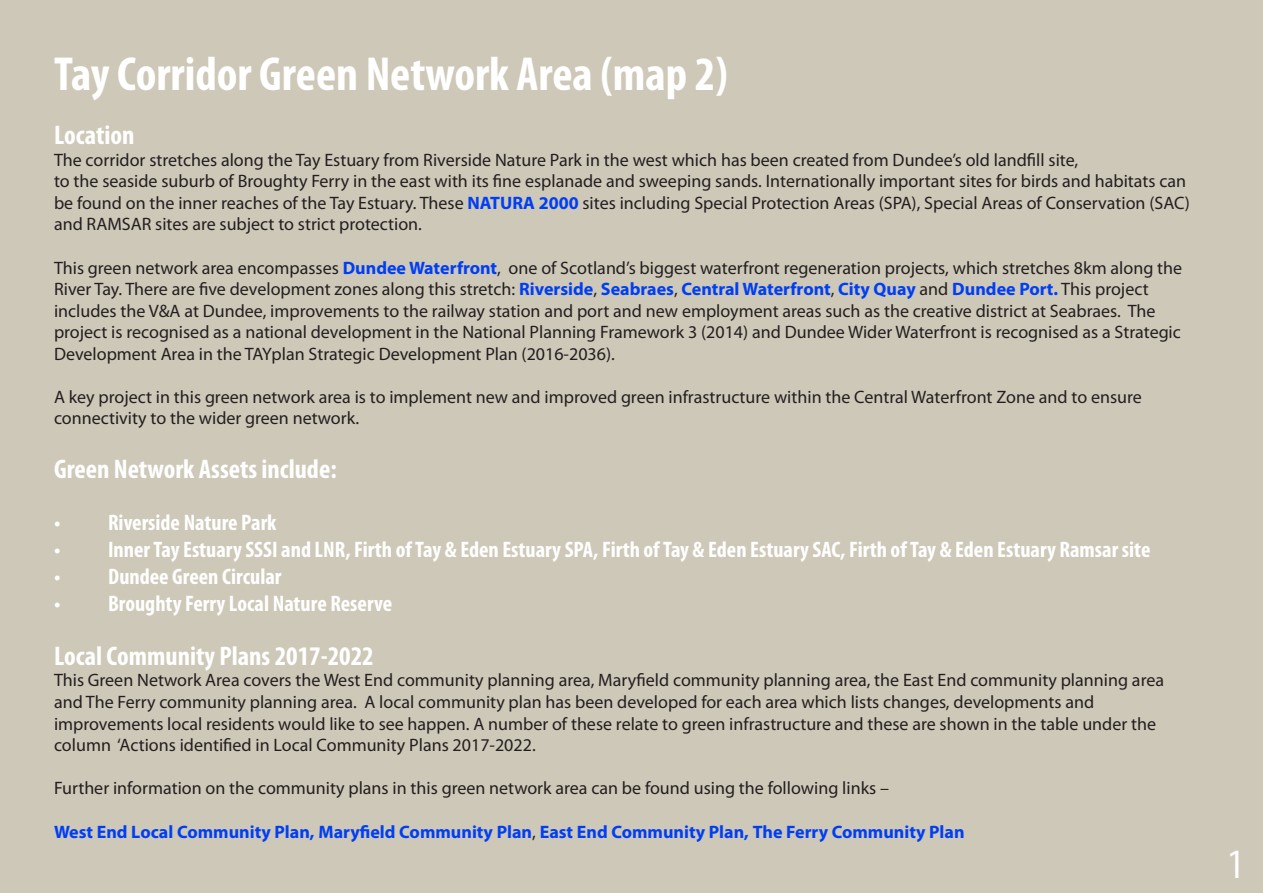
<style>
.page{position:relative;width:1263px;height:893px;background:#cec8b8}
.page>*{position:absolute;margin:0;border:0;box-sizing:border-box;transform-origin:0 0}
.t1{font:700 condensed 48px "Myriad Pro";color:#fff}
.t2{font:condensed 42px "Myriad Pro";color:#fff}
.t3{font:700 condensed 27px "Myriad Pro";color:#fff}
.t4{font:700 condensed 22.5px "Myriad Pro";color:#fff}
.t5{font:18px/21.6px "Myriad Pro";color:#231f20}
.t6{font:700 18px "Myriad Pro";color:#003ef4}
.s1{font-weight:700;color:#003ef4}
.s2{font-weight:400;color:#231f20}
</style>
<div class="page">
<p class="t1" style="left:54px;top:44px;width:675px">Tay Corridor Green Network Area (map 2)</p>
<p class="t3" style="left:54px;top:118px;width:82px">Location</p>
<p class="t5" style="left:54px;top:148px;width:1026px">The corridor stretches along the Tay Estuary from Riverside Nature Park in the west which has been created from Dundee’s old landfill site,</p>
<p class="t5" style="left:54px;top:170px;width:1133px">to the seaside suburb of Broughty Ferry in the east with its fine esplanade and sweeping sands. Internationally important sites for birds and habitats can</p>
<p class="t5" style="left:54px;top:192px;width:1137px">be found on the inner reaches of the Tay Estuary. These <span class="s1">NATURA 2000</span> sites including Special Protection Areas (SPA), Special Areas of Conservation (SAC) and RAMSAR sites are subject to strict protection.</p>
<p class="t5" style="left:54px;top:256px;width:1130px">This green network area encompasses <span class="s1">Dundee Waterfront</span>, one of Scotland’s biggest waterfront regeneration projects, which stretches 8km along the<br>River Tay. There are five development zones along this stretch: <span class="s1">Riverside</span>, <span class="s1">Seabraes</span>, <span class="s1">Central Waterfront</span>, <span class="s1">City Quay</span> and <span class="s1">Dundee Port.</span> This project</p>
<p class="t5" style="left:54px;top:300px;width:1128px">includes the V&amp;A at Dundee, improvements to the railway station and port and new employment areas such as the creative district at Seabraes. The project is recognised as a national development in the National Planning Framework 3 (2014) and Dundee Wider Waterfront is recognised as a Strategic<br>Development Area in the TAYplan Strategic Development Plan (2016-2036).</p>
<p class="t5" style="left:54px;top:385px;width:1089px">A key project in this green network area is to implement new and improved green infrastructure within the Central Waterfront Zone and to ensure</p>
<p class="t5" style="left:54px;top:407px;width:307px">connectivity to the wider green network.</p>
<p class="t3" style="left:54px;top:452px;width:284px">Green Network Assets include:</p>
<p class="t4" style="left:54px;top:508px;width:224px">• Riverside Nature Park</p>
<p class="t4" style="left:54px;top:535px;width:1098px">• Inner Tay Estuary SSSI and LNR, Firth of Tay &amp; Eden Estuary SPA, Firth of Tay &amp; Eden Estuary SAC, Firth of Tay &amp; Eden Estuary Ramsar site</p>
<p class="t4" style="left:54px;top:562px;width:229px">• Dundee Green Circular</p>
<p class="t4" style="left:54px;top:589px;width:340px">• Broughty Ferry Local Nature Reserve</p>
<p class="t3" style="left:54px;top:639px;width:321px">Local Community Plans 2017-2022</p>
<p class="t5" style="left:54px;top:669px;width:1111px">This Green Network Area covers the West End community planning area, Maryfield community planning area, the East End community planning area</p>
<p class="t5" style="left:54px;top:691px;width:1042px">and The Ferry community planning area. A local community plan has been developed for each area which lists changes, developments and</p>
<p class="t5" style="left:54px;top:712px;width:1103px">improvements local residents would like to see happen. A number of these relate to green infrastructure and these are shown in the table under the</p>
<p class="t5" style="left:54px;top:734px;width:483px">column ‘Actions identified in Local Community Plans 2017-2022.</p>
<p class="t5" style="left:54px;top:777px;width:836px">Further information on the community plans in this green network area can be found using the following links –</p>
<p class="t6" style="left:54px;top:820px;width:912px">West End Local Community Plan, Maryfield Community Plan<span class="s2">,</span> East End Community Plan, The Ferry Community Plan</p>
<p class="t2" style="left:1227px;top:839px;width:18px">1</p>
</div>
